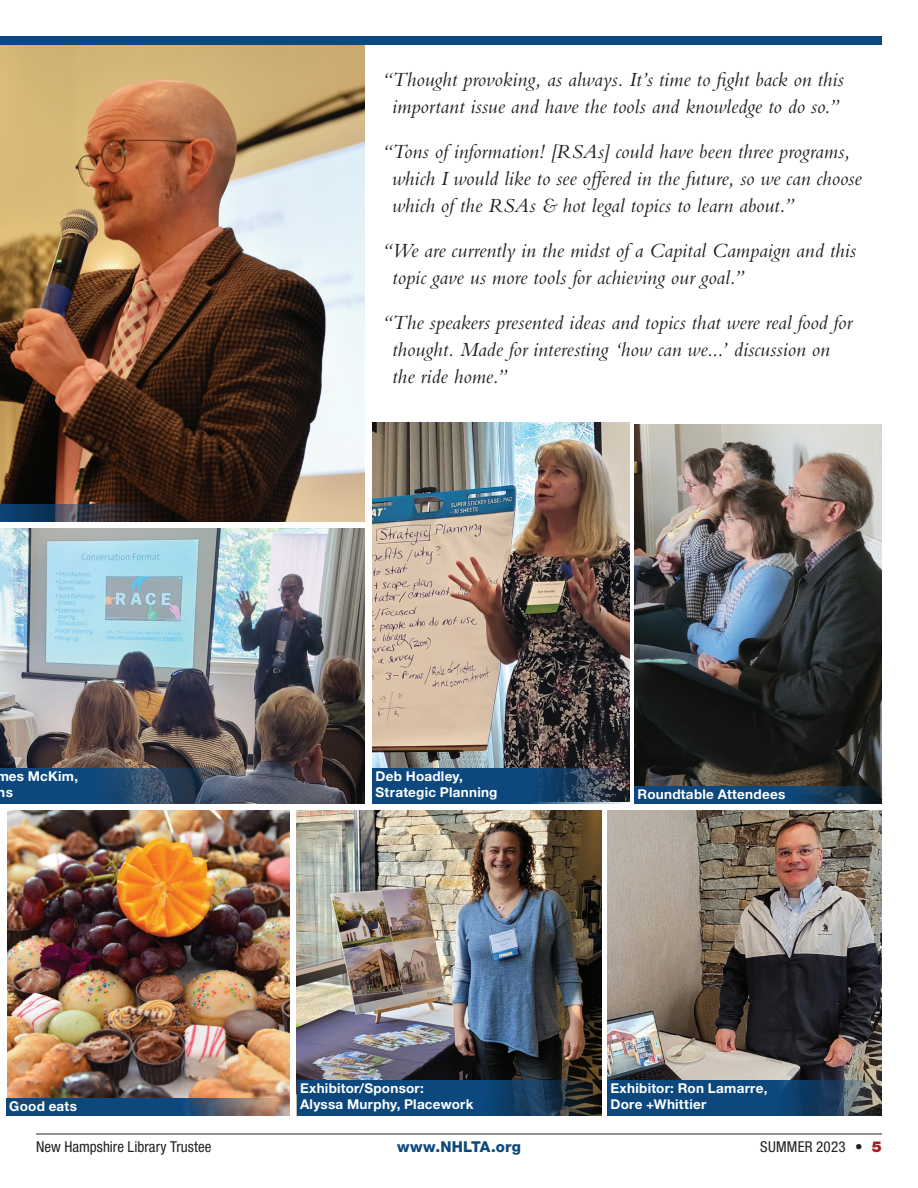
<style>
.page{position:relative;width:918px;height:1188px;background:#fff}
.page>*{position:absolute;margin:0;border:0;box-sizing:border-box;transform-origin:0 0}
.t1{font:italic 21px/27px "Bembo Std";color:#231f20}
.t2{font:condensed 15px "Helvetica Neue LT Std";letter-spacing:.005em;color:#231f20}
.t3{font:800 15px "Helvetica Neue LT Std";letter-spacing:.02em;color:#0c487e}
.t4{font:700 13.5px/16.5px "Helvetica Neue LT Std";letter-spacing:.02em;color:#fff}
.s1{font-weight:800;font-stretch:normal}
.s2{font-weight:900;font-stretch:normal;color:#a62023}
</style>
<div class="page">
<hr style="left:36px;top:1134px;width:846px;height:1px;background:#231f20">
<img style="left:0;top:45px;width:364px;height:477px">
<img style="left:634px;top:424px;width:248px;height:362px">
<img style="left:0;top:528px;width:364px;height:276px">
<img style="left:373px;top:422px;width:256px;height:380px">
<img style="left:608px;top:810px;width:274px;height:270px">
<img style="left:296px;top:810px;width:306px;height:306px">
<img style="left:7px;top:810px;width:283px;height:306px">
<svg style="left:0;top:504px;width:154px;height:18px;background:#283547"></svg>
<svg style="left:0;top:768px;width:250px;height:36px;background:#274c71"></svg>
<svg style="left:373px;top:768px;width:255px;height:36px;background:#194873"></svg>
<svg style="left:634px;top:786px;width:249px;height:18px;background:#11416d"></svg>
<svg style="left:6px;top:1098px;width:283px;height:18px;background:#325578"></svg>
<svg style="left:297px;top:1080px;width:303px;height:36px;background:#12416b"></svg>
<svg style="left:608px;top:1080px;width:274px;height:36px;background:#1a4974"></svg>
<div style="left:0;top:36px;width:882px;height:9px;background:#0c487e"></div>
<p class="t1" style="left:382px;top:66px;width:464px;text-align:center">“Thought provoking, as always. It’s time to fight back on this important issue and have the tools and knowledge to do so.”</p>
<p class="t1" style="left:392px;top:138px;width:471px;text-indent:-11px">“Tons of information! [RSAs] could have been three programs, which I would like to see offered in the future, so we can choose which of the RSAs &amp; hot legal topics to learn about.”</p>
<p class="t1" style="left:392px;top:237px;width:466px;text-indent:-11px">“We are currently in the midst of a Capital Campaign and this topic gave us more tools for achieving our goal.”</p>
<p class="t1" style="left:392px;top:309px;width:462px;text-indent:-11px">“The speakers presented ideas and topics that were real food for thought. Made for interesting ‘how can we...’ discussion on the ride home.”</p>
<p class="t4" style="left:-4px;top:767px;width:83px">mes McKim, ns</p>
<p class="t4" style="left:376px;top:767px;width:123px">Deb Hoadley,<br>Strategic Planning</p>
<p class="t4" style="left:638px;top:785px;width:149px">Roundtable Attendees</p>
<p class="t4" style="left:9px;top:1097px;width:69px">Good eats</p>
<p class="t4" style="left:300px;top:1079px;width:175px">Exhibitor/Sponsor:<br>Alyssa Murphy, Placework</p>
<p class="t4" style="left:610px;top:1079px;width:158px">Exhibitor: Ron Lamarre,<br>Dore +Whittier</p>
<p class="t2" style="left:36px;top:1138px;width:177px">New Hampshire Library Trustee</p>
<p class="t3" style="left:397px;top:1138px;width:125px">www.NHLTA.org</p>
<p class="t2" style="left:760px;top:1138px;width:123px">SUMMER 2023 <span class="s1">•</span> <span class="s2">5</span></p>
</div>
